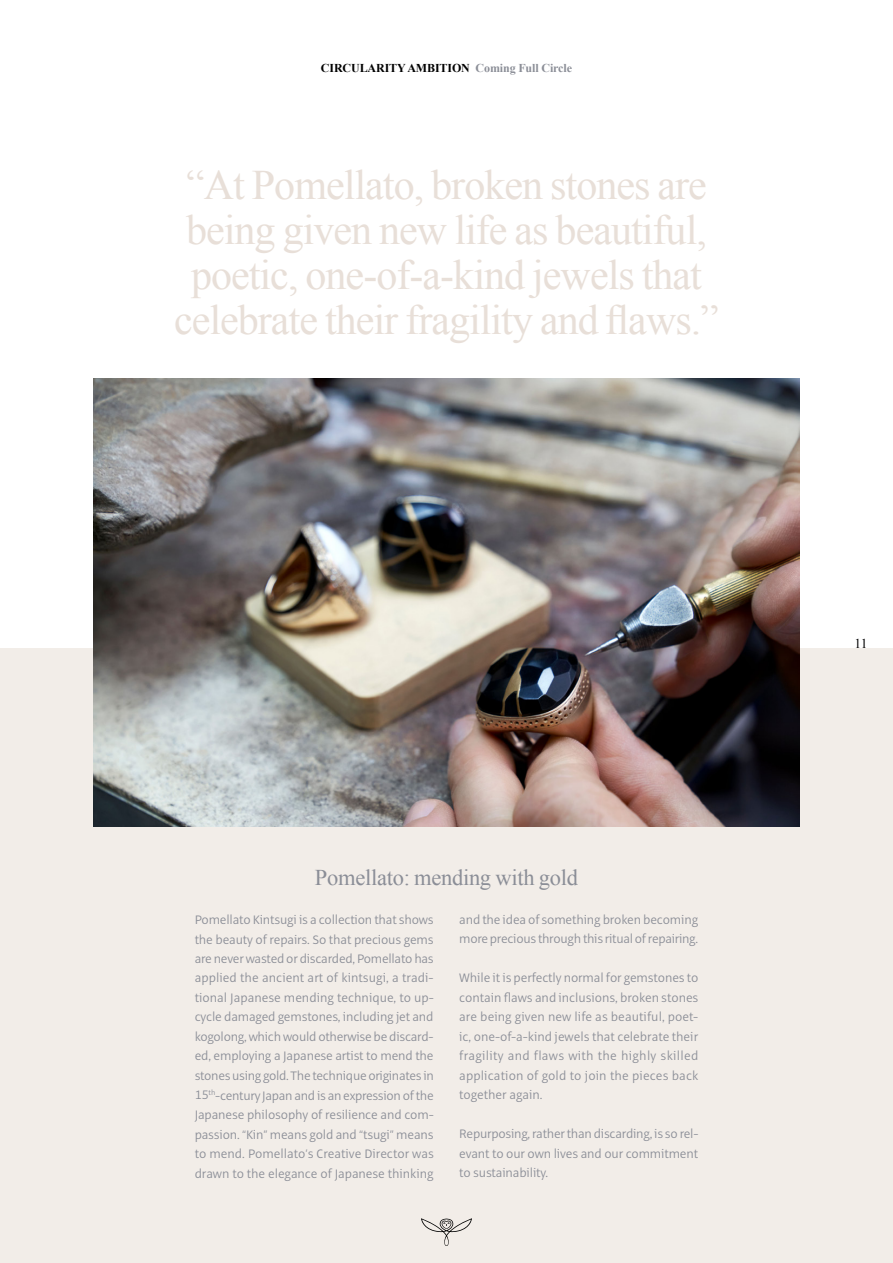
<style>
.page{position:relative;width:893px;height:1263px;background:#fff}
.page>*{position:absolute;margin:0;border:0;box-sizing:border-box;transform-origin:0 0}
.t1{font:42px/45px "Times New Roman";letter-spacing:-.025em;color:#e8dfd8;text-align:center}
.t2{font:22.5px "Times New Roman";letter-spacing:-.015em;color:#8b8e97}
.t3{font:300 13.5px/19.5px "Alto Pro";letter-spacing:-.01em;color:#8b8e97;text-align:justify}
.t4{font:13.5px "Times New Roman";color:#000}
.t5{font:700 12px "Times New Roman";letter-spacing:-.01em;color:#000}
.s1{color:#8b8e97}
</style>
<div class="page">
<div style="left:0;top:648px;width:893px;height:615px;background:#f2ede8"></div>
<img style="left:94px;top:378px;width:705px;height:449px">
<p class="t5" style="left:321px;top:60px;width:253px">CIRCULARITY AMBITION <span class="s1">Coming Full Circle</span></p>
<h1 class="t1" style="left:174px;top:162px;width:546px">“At Pomellato, broken stones are being given new life as beautiful, poetic, one-of-a-kind jewels that celebrate their fragility and flaws.”</h1>
<h2 class="t2" style="left:315px;top:862px;width:264px">Pomellato: mending with gold</h2>
<p class="t3" style="left:195px;top:910px;width:241px">Pomellato Kintsugi is a collection that shows the beauty of repairs. So that precious gems are never wasted or discarded, Pomellato has applied the ancient art of kintsugi, a tradi&shy;tional Japanese mending technique, to up&shy;cycle damaged gemstones, including jet and kogolong, which would otherwise be discard&shy;ed, employing a Japanese artist to mend the stones using gold. The technique originates in 15<sup>th</sup>-century Japan and is an expression of the Japanese philosophy of resilience and com&shy;passion. “Kin” means gold and “tsugi” means to mend. Pomellato’s Creative Director was drawn to the elegance of Japanese thinking</p>
<p class="t3" style="left:459px;top:910px;width:240px">and the idea of something broken becoming more precious through this ritual of repairing.</p>
<p class="t3" style="left:459px;top:968px;width:241px">While it is perfectly normal for gemstones to contain flaws and inclusions, broken stones are being given new life as beautiful, poet&shy;ic, one-of-a-kind jewels that celebrate their fragility and flaws with the highly skilled application of gold to join the pieces back together again.</p>
<p class="t3" style="left:459px;top:1124px;width:241px">Repurposing, rather than discarding, is so rel&shy;evant to our own lives and our commitment to sustainability.</p>
<p class="t4" style="left:855px;top:635px;width:15px">11</p>
</div>
